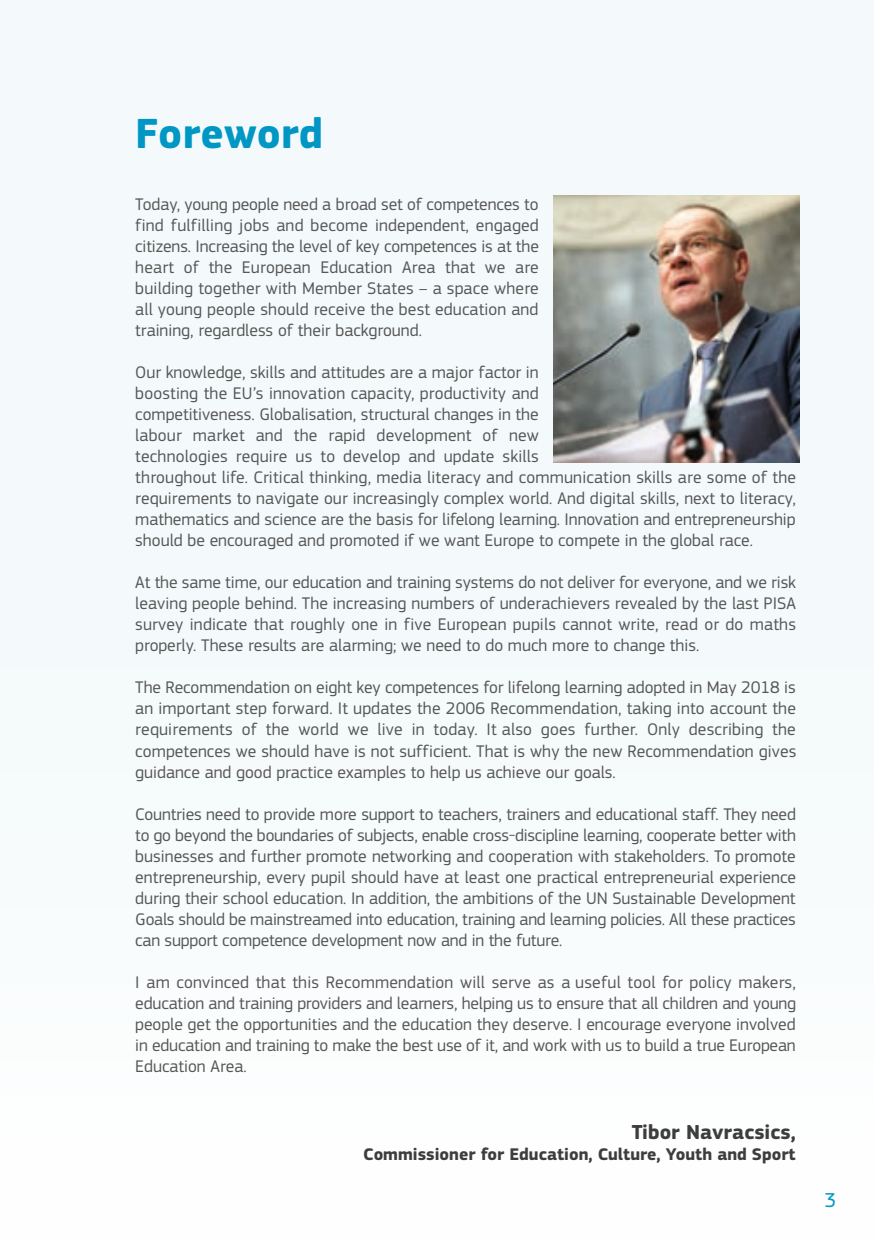
<style>
.page{position:relative;width:874px;height:1241px;background:#fff}
.page>*{position:absolute;margin:0;border:0;box-sizing:border-box;transform-origin:0 0}
.Titre{font:700 43.75px "EC Square Sans Pro";color:#0097c5}
.Signature{font:700 21px "EC Square Sans Pro";color:#3d3d3c}
.t1{font:21px "EC Square Sans Pro";color:#0097c5}
.Introduction{font:17.5px/21px "EC Square Sans Pro";color:#575756;text-align:justify}
.Signature-2{font:700 17.5px "EC Square Sans Pro";color:#3d3d3c}
</style>
<div class="page">
<div style="left:0;top:0;width:873px;height:1240px;background:#f4fafb"></div>
<img style="left:553px;top:195px;width:246px;height:267px">
<p class="Titre" style="left:135px;top:107px;width:189px">Foreword</p>
<p class="Introduction" style="left:135px;top:194px;width:405px">Today, young people need a broad set of competences to find fulfilling jobs and become independent, engaged citizens. Increasing the level of key competences is at the heart of the European Education Area that we are building together with Member States – a space where all young people should receive the best education and training, regardless of their background.</p>
<p class="Introduction" style="left:135px;top:362px;width:662px;text-align:left">Our knowledge, skills and attitudes are a major factor in<br>boosting the EU’s innovation capacity, productivity and<br>competitiveness. Globalisation, structural changes in the<br>labour market and the rapid development of new<br>technologies require us to develop and update skills<br>throughout life. Critical thinking, media literacy and communication skills are some of the requirements to navigate our increasingly complex world. And digital skills, next to literacy, mathematics and science are the basis for lifelong learning. Innovation and entrepreneurship should be encouraged and promoted if we want Europe to compete in the global race.</p>
<p class="Introduction" style="left:135px;top:572px;width:662px">At the same time, our education and training systems do not deliver for everyone, and we risk leaving people behind. The increasing numbers of underachievers revealed by the last PISA survey indicate that roughly one in five European pupils cannot write, read or do maths properly. These results are alarming; we need to do much more to change this.</p>
<p class="Introduction" style="left:135px;top:677px;width:662px">The Recommendation on eight key competences for lifelong learning adopted in May 2018 is an important step forward. It updates the 2006 Recommendation, taking into account the requirements of the world we live in today. It also goes further. Only describing the competences we should have is not sufficient. That is why the new Recommendation gives guidance and good practice examples to help us achieve our goals.</p>
<p class="Introduction" style="left:135px;top:803px;width:662px">Countries need to provide more support to teachers, trainers and educational staff. They need to go beyond the boundaries of subjects, enable cross-discipline learning, cooperate better with businesses and further promote networking and cooperation with stakeholders. To promote entrepreneurship, every pupil should have at least one practical entrepreneurial experience during their school education. In addition, the ambitions of the UN Sustainable Development Goals should be mainstreamed into education, training and learning policies. All these practices can support competence development now and in the future.</p>
<p class="Introduction" style="left:135px;top:971px;width:662px">I am convinced that this Recommendation will serve as a useful tool for policy makers, education and training providers and learners, helping us to ensure that all children and young people get the opportunities and the education they deserve. I encourage everyone involved in education and training to make the best use of it, and work with us to build a true European Education Area.</p>
<p class="Signature" style="left:631px;top:1119px;width:165px">Tibor Navracsics,</p>
<p class="Signature-2" style="left:363px;top:1143px;width:434px">Commissioner for Education, Culture, Youth and Sport</p>
<p class="t1" style="left:823px;top:1187px;width:13px">3</p>
</div>
